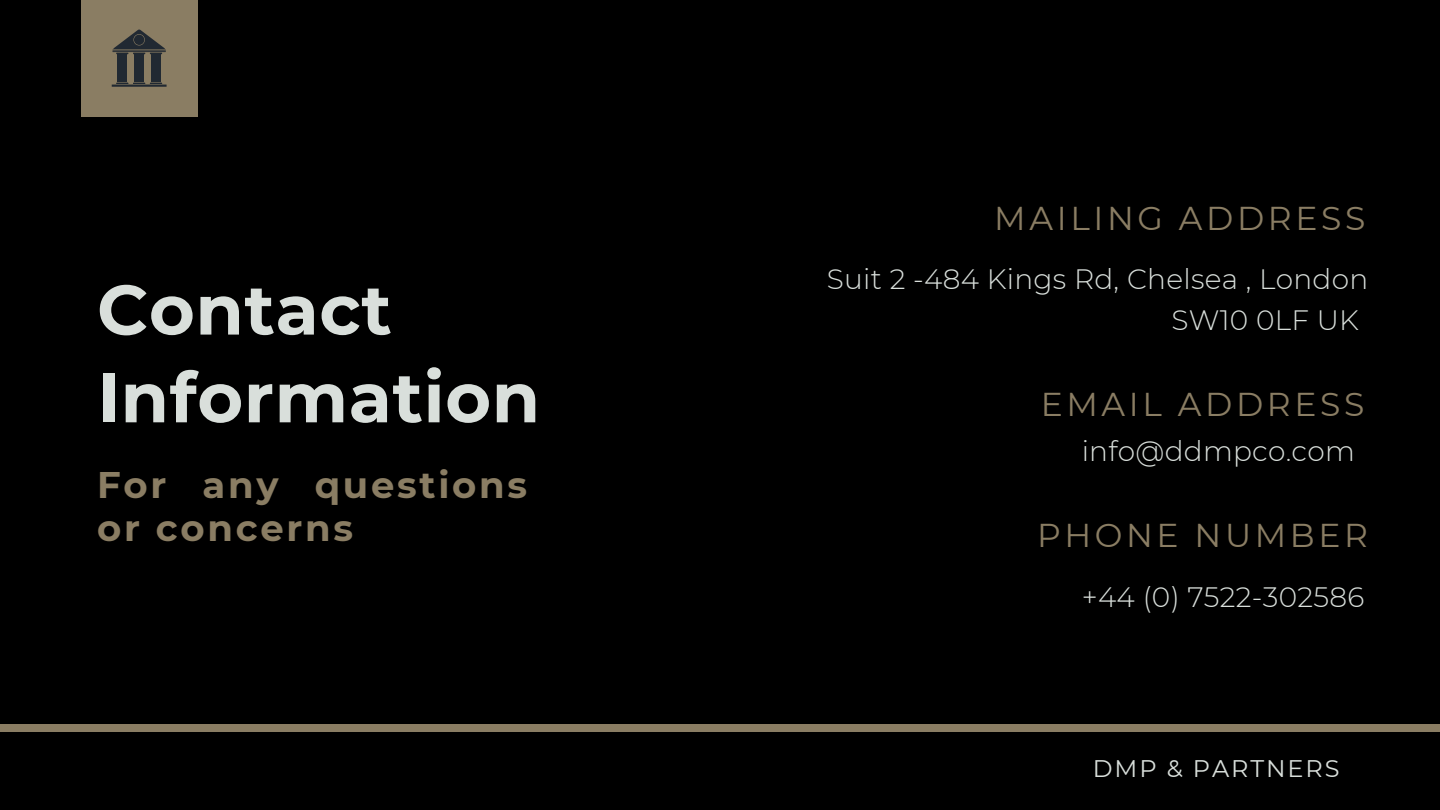
<style>
.page{position:relative;width:1440px;height:810px;background:#000}
.page>*{position:absolute;margin:0;border:0;box-sizing:border-box;transform-origin:0 0}
.t1{font:700 70px/87.8px "Montserrat";letter-spacing:.01em;color:#d9dfdb}
.t2{font:700 37px/43.5px "Montserrat";letter-spacing:.075em;color:#8a7d63}
.t3{font:33px "Montserrat";letter-spacing:.11em;color:#8a7d63}
.t4{font:300 28px/40.5px "Montserrat";letter-spacing:.01em;color:#d9dfdb}
.t5{font:24px "Montserrat";letter-spacing:.08em;color:#d9dfdb}
</style>
<div class="page">
<div style="left:0;top:724px;width:1440px;height:8px;background:#8a7d63"></div>
<div style="left:81px;top:0;width:117px;height:117px;background:#8a7d63"></div>
<div style="left:118px;top:55px;width:9px;height:27px;background:#212932"></div>
<div style="left:135px;top:55px;width:9px;height:27px;background:#212932"></div>
<div style="left:151px;top:55px;width:10px;height:27px;background:#212932"></div>
<svg style="left:112px;top:30px;width:54px;height:24px"></svg>
<hr style="left:112px;top:50px;width:54px;height:1px;background:#212932">
<svg style="left:112px;top:83px;width:55px;height:4px"></svg>
<p class="t1" style="left:97px;top:266px;width:445px">Contact<br>Information</p>
<p class="t2" style="left:97px;top:463px;width:432px">For any questions or concerns</p>
<p class="t3" style="left:994px;top:198px;width:373px">MAILING ADDRESS</p>
<p class="t4" style="left:1171px;top:259px;width:198px;text-indent:-344px">Suit 2 -484 Kings Rd, Chelsea , London<br>SW10 0LF UK</p>
<p class="t3" style="left:1041px;top:384px;width:325px">EMAIL ADDRESS</p>
<p class="t4" style="left:1082px;top:431px;width:275px">info@ddmpco.com</p>
<p class="t3" style="left:1037px;top:516px;width:332px">PHONE NUMBER</p>
<p class="t4" style="left:1082px;top:576px;width:284px">+44 (0) 7522-302586</p>
<p class="t5" style="left:1093px;top:754px;width:248px">DMP &amp; PARTNERS</p>
</div>
